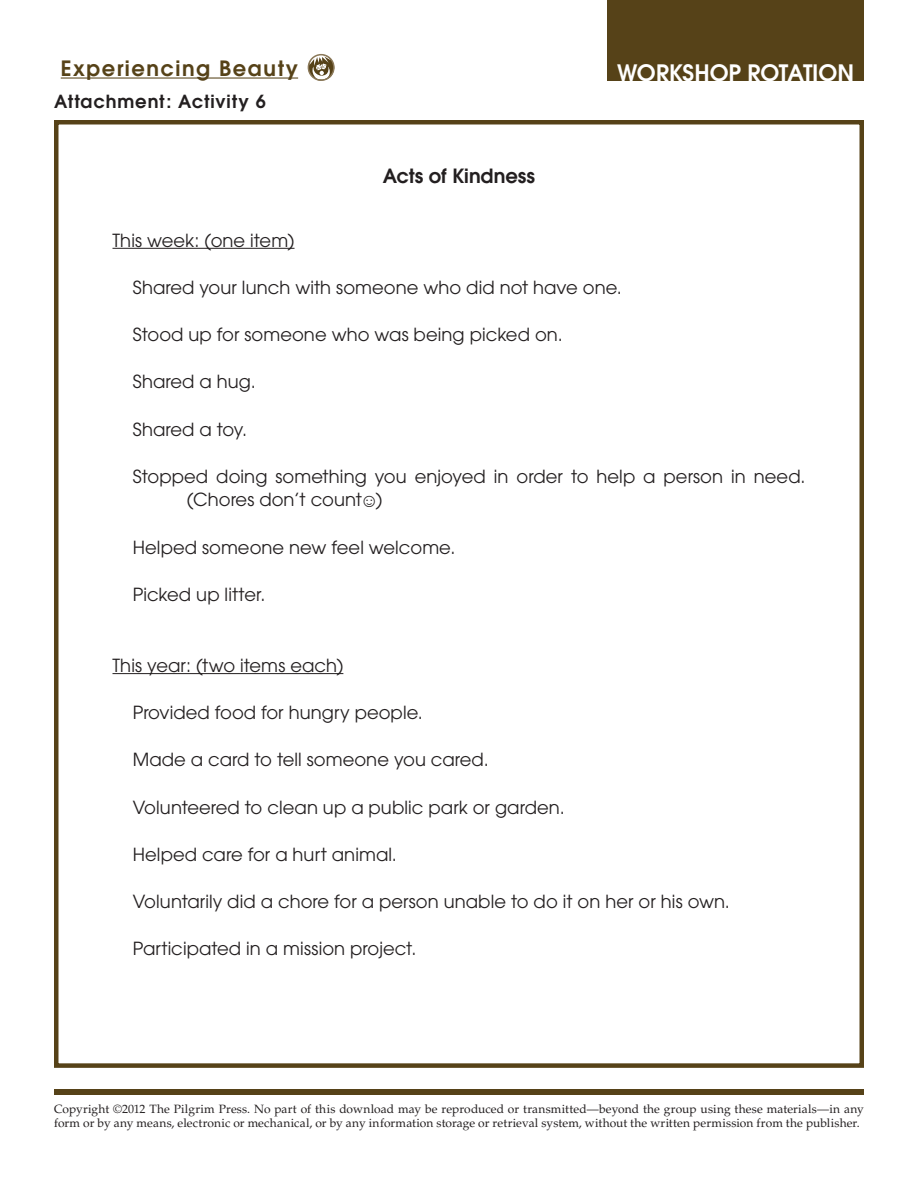
<style>
.page{position:relative;width:918px;height:1188px;background:#fff}
.page>*{position:absolute;margin:0;border:0;box-sizing:border-box;transform-origin:0 0}
.t1{font:600 22.5px "Avant Garde";letter-spacing:-.005em;color:#fff}
.t2{font:600 21px "Avant Garde";letter-spacing:.075em;color:#564218}
.t3{font:600 19.5px "Avant Garde";color:#231f20}
.t4{font:18px/23.7px "Avant Garde";letter-spacing:.005em;color:#231f20}
.t5{font:600 18px "Avant Garde";letter-spacing:.045em;color:#231f20}
.t6{font:12px/14.4px "Palatino LT Std";letter-spacing:.01em;color:#231f20}
.s1{font-family:"Arial"}
</style>
<div class="page">
<hr style="left:61px;top:78px;width:237px;height:1px;background:#564218">
<div style="left:54px;top:1089px;width:810px;height:6px;background:#564218"></div>
<div style="left:608px;top:0;width:256px;height:81px;background:#564218"></div>
<svg style="left:307px;top:54px;width:28px;height:27px"></svg>
<div style="left:308px;top:54px;width:27px;height:27px;border:2px solid #8b7959;border-radius:50%"></div>
<hr style="left:112px;top:248px;width:183px;height:1px;background:#231f20">
<hr style="left:112px;top:673px;width:231px;height:1px;background:#231f20">
<div style="left:54px;top:120px;width:810px;height:948px;border:4px solid #564218"></div>
<p class="t2" style="left:61px;top:54px;width:239px">Experiencing Beauty</p>
<p class="t5" style="left:54px;top:90px;width:213px">Attachment: Activity 6</p>
<p class="t3" style="left:383px;top:163px;width:154px">Acts of Kindness</p>
<p class="t1" style="left:617px;top:58px;width:239px">Workshop Rotation</p>
<p class="t4" style="left:112px;top:228px;width:184px">This week: (one item)</p>
<p class="t4" style="left:133px;top:275px;width:491px">Shared your lunch with someone who did not have one.</p>
<p class="t4" style="left:133px;top:323px;width:431px">Stood up for someone who was being picked on.</p>
<p class="t4" style="left:133px;top:370px;width:125px">Shared a hug.</p>
<p class="t4" style="left:133px;top:417px;width:116px">Shared a toy.</p>
<p class="t4" style="left:187px;top:464px;width:620px;text-indent:-54px">Stopped doing something you enjoyed in order to help a person in need. (Chores don’t count<span class="s1">☺</span>)</p>
<p class="t4" style="left:133px;top:535px;width:324px">Helped someone new feel welcome.</p>
<p class="t4" style="left:133px;top:582px;width:134px">Picked up litter.</p>
<p class="t4" style="left:113px;top:653px;width:232px">This year: (two items each)</p>
<p class="t4" style="left:133px;top:701px;width:292px">Provided food for hungry people.</p>
<p class="t4" style="left:133px;top:748px;width:358px">Made a card to tell someone you cared.</p>
<p class="t4" style="left:133px;top:795px;width:433px">Volunteered to clean up a public park or garden.</p>
<p class="t4" style="left:133px;top:842px;width:266px">Helped care for a hurt animal.</p>
<p class="t4" style="left:133px;top:890px;width:599px">Voluntarily did a chore for a person unable to do it on her or his own.</p>
<p class="t4" style="left:133px;top:937px;width:285px">Participated in a mission project.</p>
<p class="t6" style="left:54px;top:1102px;width:811px">Copyright ©2012 The Pilgrim Press. No part of this download may be reproduced or transmitted—beyond the group using these materials—in any form or by any means, electronic or mechanical, or by any information storage or retrieval system, without the written permission from the publisher.</p>
</div>
